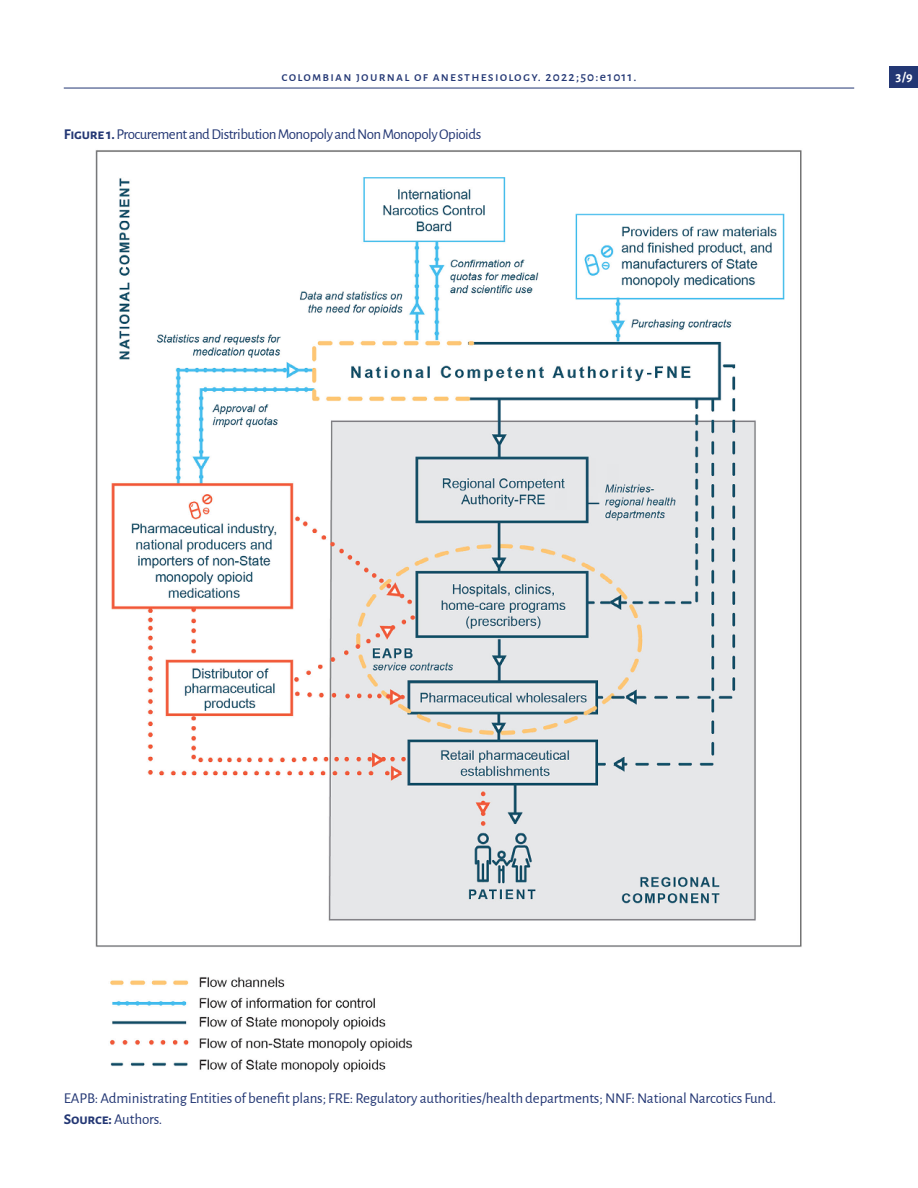
<style>
.page{position:relative;width:918px;height:1188px;background:#fff}
.page>*{position:absolute;margin:0;border:0;box-sizing:border-box;transform-origin:0 0}
.t1{font:15px/21.5px "Alegreya Sans";letter-spacing:-.01em;color:#233774}
.t2{font:15px "Alegreya Sans";letter-spacing:-.035em;color:#233774}
.t3{font:500 13.5px "Alegreya Sans";letter-spacing:.09em;color:#233774}
.t4{font:700 13.5px "Alegreya Sans";color:#fff}
.s1{font-weight:700}
</style>
<div class="page">
<div style="left:889px;top:67px;width:29px;height:21px;background:#233774"></div>
<hr style="left:64px;top:88px;width:790px;height:1px;background:#233774">
<img style="left:95px;top:150px;width:707px;height:923px">
<p class="t3" style="left:281px;top:67px;width:357px">colombian journal of anesthesiology. 2022;50:e1011.</p>
<p class="t4" style="left:896px;top:66px;width:19px">3/9</p>
<p class="t2" style="left:64px;top:124px;width:419px"><span class="s1">Figure 1.</span> Procurement and Distribution Monopoly and Non Monopoly Opioids</p>
<p class="t1" style="left:64px;top:1086px;width:714px">EAPB: Administrating Entities of benefit plans; FRE: Regulatory authorities/health departments; NNF: National Narcotics Fund.<br><span class="s1">Source:</span> Authors.</p>
</div>
